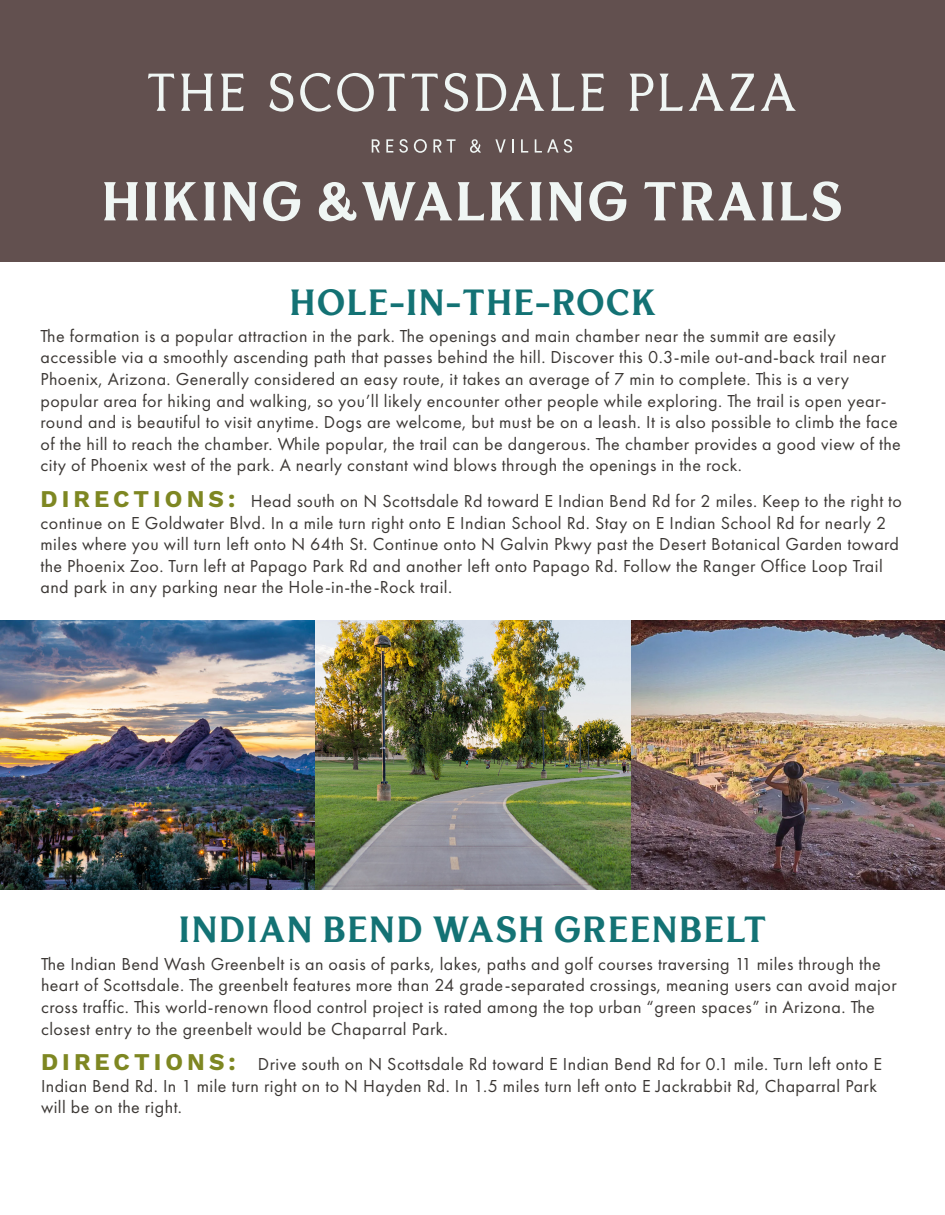
<style>
.page{position:relative;width:945px;height:1215px;background:#fff}
.page>*{position:absolute;margin:0;border:0;box-sizing:border-box;transform-origin:0 0}
.t1{font:700 54px "Bianco Serif";letter-spacing:.01em;color:#f0f6f4}
.t2{font:700 36px "Bianco Serif";letter-spacing:.01em;color:#137274}
.Body_Text{font:18px/21.6px "Futura PT";letter-spacing:.025em;color:#3c3835}
.s1{font-family:"Work Sans";font-size:24px;color:#7e8722}
</style>
<div class="page">
<img style="left:0;top:620px;width:945px;height:269px">
<div style="left:0;top:0;width:945px;height:261px;background:#62504f"></div>
<svg style="left:148px;top:74px;width:26px;height:37px"></svg>
<svg style="left:181px;top:74px;width:32px;height:37px"></svg>
<svg style="left:221px;top:74px;width:23px;height:37px"></svg>
<svg style="left:269px;top:73px;width:24px;height:39px"></svg>
<svg style="left:300px;top:73px;width:31px;height:39px"></svg>
<svg style="left:337px;top:73px;width:68px;height:39px"></svg>
<svg style="left:412px;top:74px;width:26px;height:37px"></svg>
<svg style="left:444px;top:73px;width:24px;height:39px"></svg>
<svg style="left:475px;top:74px;width:69px;height:37px"></svg>
<svg style="left:551px;top:74px;width:23px;height:37px"></svg>
<svg style="left:581px;top:74px;width:23px;height:37px"></svg>
<svg style="left:630px;top:74px;width:23px;height:37px"></svg>
<svg style="left:659px;top:74px;width:24px;height:37px"></svg>
<svg style="left:689px;top:74px;width:35px;height:37px"></svg>
<svg style="left:730px;top:74px;width:24px;height:37px"></svg>
<svg style="left:761px;top:74px;width:35px;height:37px"></svg>
<svg style="left:372px;top:139px;width:8px;height:14px"></svg>
<svg style="left:386px;top:139px;width:7px;height:14px"></svg>
<svg style="left:399px;top:139px;width:9px;height:14px"></svg>
<svg style="left:414px;top:139px;width:13px;height:14px"></svg>
<svg style="left:433px;top:139px;width:23px;height:14px"></svg>
<svg style="left:470px;top:139px;width:11px;height:14px"></svg>
<svg style="left:495px;top:139px;width:11px;height:14px"></svg>
<svg style="left:512px;top:139px;width:2px;height:14px"></svg>
<svg style="left:521px;top:139px;width:7px;height:14px"></svg>
<svg style="left:535px;top:139px;width:37px;height:14px"></svg>
<p class="t1" style="left:101px;top:167px;width:744px">HIKING &amp;WALKING TRAILS</p>
<p class="t2" style="left:289px;top:279px;width:369px">HOLE-IN-THE-ROCK</p>
<p class="Body_Text" style="left:40px;top:325px;width:862px">The formation is a popular attraction in the park. The openings and main chamber near the summit are easily accessible via a smoothly ascending path that passes behind the hill. Discover this 0.3-mile out-and-back trail near Phoenix, Arizona. Generally considered an easy route, it takes an average of 7 min to complete. This is a very popular area for hiking and walking, so you’ll likely encounter other people while exploring. The trail is open year&shy;round and is beautiful to visit anytime. Dogs are welcome, but must be on a leash. It is also possible to climb the face of the hill to reach the chamber. While popular, the trail can be dangerous. The chamber provides a good view of the city of Phoenix west of the park. A nearly constant wind blows through the openings in the rock.</p>
<p class="Body_Text" style="left:40px;top:490px;width:863px"><span class="s1">DIRECTIONS:</span> Head south on N Scottsdale Rd toward E Indian Bend Rd for 2 miles. Keep to the right to continue on E Goldwater Blvd. In a mile turn right onto E Indian School Rd. Stay on E Indian School Rd for nearly 2 miles where you will turn left onto N 64th St. Continue onto N Galvin Pkwy past the Desert Botanical Garden toward the Phoenix Zoo. Turn left at Papago Park Rd and another left onto Papago Rd. Follow the Ranger Office Loop Trail and park in any parking near the Hole-in-the-Rock trail.</p>
<p class="t2" style="left:178px;top:907px;width:590px">INDIAN BEND WASH GREENBELT</p>
<p class="Body_Text" style="left:41px;top:953px;width:857px">The Indian Bend Wash Greenbelt is an oasis of parks, lakes, paths and golf courses traversing 11 miles through the heart of Scottsdale. The greenbelt features more than 24 grade-separated crossings, meaning users can avoid major cross traffic. This world-renown flood control project is rated among the top urban “green spaces” in Arizona. The closest entry to the greenbelt would be Chaparral Park.</p>
<p class="Body_Text" style="left:41px;top:1053px;width:843px"><span class="s1">DIRECTIONS:</span> Drive south on N Scottsdale Rd toward E Indian Bend Rd for 0.1 mile. Turn left onto E<br>Indian Bend Rd. In 1 mile turn right on to N Hayden Rd. In 1.5 miles turn left onto E Jackrabbit Rd, Chaparral Park will be on the right.</p>
</div>
